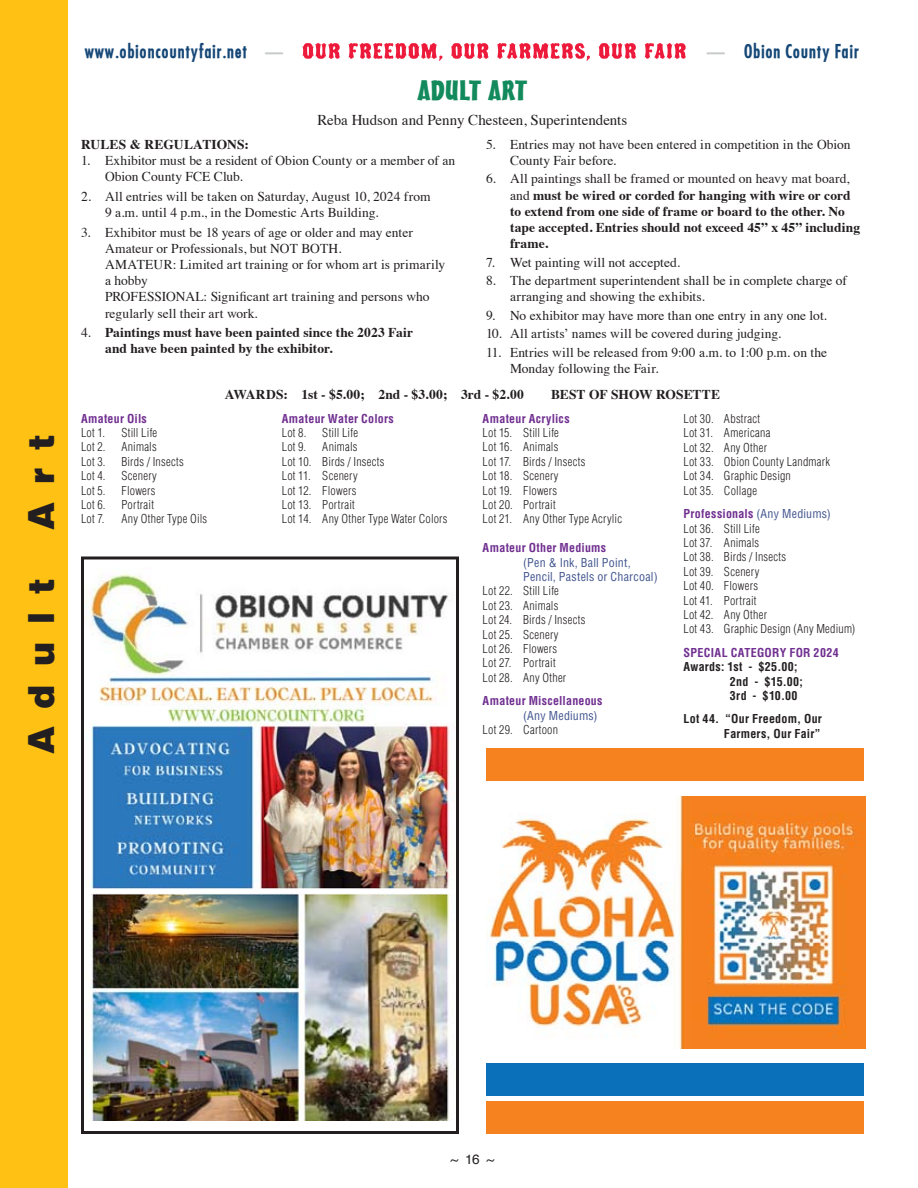
<style>
.page{position:relative;width:918px;height:1188px;background:#fff}
.page>*{position:absolute;margin:0;border:0;box-sizing:border-box;transform-origin:0 0}
.t1{font:900 36px "Helvetica";letter-spacing:.505em;color:#231f20}
.t2{font:27px "Massey Wide Normal";color:#128a5c;scale:1.15 1}
.t3{font:700 18px "Fuji";color:#154777}
.t4{font:15px "Times";letter-spacing:-.005em;color:#231f20}
.t5{font:13.5px/16.2px "Times";letter-spacing:.005em;color:#231f20}
.t6{font:700 13.5px/16.2px "Times";letter-spacing:.005em;color:#231f20}
.t7{font:13.5px "Helvetica";color:#231f20}
.t8{font:300 condensed 12px/14.4px "Helvetica";letter-spacing:.02em;color:#231f20}
.t9{font:700 condensed 12px "Helvetica";letter-spacing:.02em;color:#702f90}
.t10{font:700 condensed 12px/14.4px "Helvetica";letter-spacing:.02em;color:#231f20}
.t11{font:condensed 12px/14.4px "Helvetica";letter-spacing:.015em;color:#42558f}
.s1{color:#c9cbcb}
.s2{font-weight:400}
.s3{font-weight:700;color:#702f90}
.s4{font-weight:400;color:#42558f}
</style>
<div class="page">
<div style="left:0;top:0;width:68px;height:1188px;background:#ffc214"></div>
<svg style="left:303px;top:43px;width:383px;height:18px"></svg>
<img style="left:85px;top:573px;width:370px;height:547px">
<div style="left:81px;top:556px;width:378px;height:578px;border:3px solid #231f20"></div>
<img style="left:486px;top:796px;width:380px;height:252px">
<div style="left:486px;top:749px;width:378px;height:32px;background:#f5821f"></div>
<div style="left:486px;top:1102px;width:378px;height:32px;background:#f5821f"></div>
<div style="left:486px;top:1063px;width:378px;height:32px;background:#0970b9"></div>
<h1 class="t1" style="left:18px;top:530px;width:98px;rotate:-90deg">Art</h1>
<h1 class="t1" style="left:18px;top:754px;width:177px;rotate:-90deg">Adult</h1>
<h3 class="t3" style="left:85px;top:40px;width:202px">www.obioncountyfair.net <span class="s1">—</span></h3>
<h3 class="t3" style="left:707px;top:40px;width:154px"><span class="s1">—</span> Obion County Fair</h3>
<h2 class="t2" style="left:418px;top:68px;width:97px">ADULT ART</h2>
<p class="t4" style="left:318px;top:106px;width:311px">Reba Hudson and Penny Chesteen, Superintendents</p>
<p class="t5" style="left:510px;top:135px;width:342px;text-indent:-24px">5. Entries may not have been entered in competition in the Obion<br>County Fair before.</p>
<p class="t6" style="left:510px;top:169px;width:352px;text-indent:-24px"><span class="s2">6. All paintings shall be framed or mounted on heavy mat board, and</span> must be wired or corded for hanging with wire or cord to extend from one side of frame or board to the other. No tape accepted. Entries should not exceed 45” x 45” including frame.</p>
<p class="t5" style="left:486px;top:253px;width:196px">7. Wet painting will not accepted.</p>
<p class="t5" style="left:510px;top:271px;width:338px;text-indent:-24px">8. The department superintendent shall be in complete charge of arranging and showing the exhibits.</p>
<p class="t5" style="left:486px;top:306px;width:342px">9. No exhibitor may have more than one entry in any one lot.</p>
<p class="t5" style="left:486px;top:325px;width:297px">10. All artists’ names will be covered during judging.</p>
<p class="t5" style="left:510px;top:343px;width:319px;text-indent:-24px">11. Entries will be released from 9:00 a.m. to 1:00 p.m. on the<br>Monday following the Fair.</p>
<p class="t6" style="left:225px;top:385px;width:301px">AWARDS: 1st - $5.00; 2nd - $3.00; 3rd - $2.00</p>
<p class="t6" style="left:551px;top:385px;width:171px">BEST OF SHOW ROSETTE</p>
<p class="t6" style="left:81px;top:135px;width:169px">RULES &amp; REGULATIONS:</p>
<p class="t5" style="left:105px;top:151px;width:352px;text-indent:-24px">1. Exhibitor must be a resident of Obion County or a member of an<br>Obion County FCE Club.</p>
<p class="t5" style="left:105px;top:187px;width:327px;text-indent:-24px">2. All entries will be taken on Saturday, August 10, 2024 from<br>9 a.m. until 4 p.m., in the Domestic Arts Building.</p>
<p class="t5" style="left:105px;top:223px;width:342px;text-indent:-24px">3. Exhibitor must be 18 years of age or older and may enter Amateur or Professionals, but NOT BOTH.<br>AMATEUR: Limited art training or for whom art is primarily a hobby<br>PROFESSIONAL: Significant art training and persons who regularly sell their art work.</p>
<p class="t6" style="left:105px;top:323px;width:310px;text-indent:-24px"><span class="s2">4.</span> Paintings must have been painted since the 2023 Fair and have been painted by the exhibitor.</p>
<p class="t9" style="left:81px;top:411px;width:67px">Amateur Oils</p>
<p class="t8" style="left:81px;top:425px;width:26px">Lot 1.</p>
<p class="t8" style="left:122px;top:425px;width:37px">Still Life</p>
<p class="t8" style="left:81px;top:440px;width:26px">Lot 2.</p>
<p class="t8" style="left:122px;top:440px;width:37px">Animals</p>
<p class="t8" style="left:81px;top:454px;width:26px">Lot 3.</p>
<p class="t8" style="left:122px;top:454px;width:64px">Birds / Insects</p>
<p class="t8" style="left:81px;top:468px;width:26px">Lot 4.</p>
<p class="t8" style="left:122px;top:468px;width:37px">Scenery</p>
<p class="t8" style="left:81px;top:483px;width:26px">Lot 5.</p>
<p class="t8" style="left:122px;top:483px;width:36px">Flowers</p>
<p class="t8" style="left:81px;top:497px;width:26px">Lot 6.</p>
<p class="t8" style="left:122px;top:497px;width:34px">Portrait</p>
<p class="t8" style="left:81px;top:512px;width:25px">Lot 7.</p>
<p class="t8" style="left:122px;top:512px;width:87px">Any Other Type Oils</p>
<p class="t9" style="left:282px;top:411px;width:114px">Amateur Water Colors</p>
<p class="t8" style="left:282px;top:425px;width:26px">Lot 8.</p>
<p class="t8" style="left:322px;top:425px;width:37px">Still Life</p>
<p class="t8" style="left:282px;top:440px;width:26px">Lot 9.</p>
<p class="t8" style="left:282px;top:440px;width:167px;text-indent:40px">Animals<br>Lot 10. Birds / Insects<br>Lot 11. Scenery<br>Lot 12. Flowers<br>Lot 13. Portrait<br>Lot 14. Any Other Type Water Colors</p>
<p class="t9" style="left:483px;top:411px;width:89px">Amateur Acrylics</p>
<p class="t8" style="left:483px;top:425px;width:141px">Lot 15. Still Life<br>Lot 16. Animals<br>Lot 17. Birds / Insects<br>Lot 18. Scenery<br>Lot 19. Flowers<br>Lot 20. Portrait<br>Lot 21. Any Other Type Acrylic</p>
<p class="t9" style="left:483px;top:540px;width:125px">Amateur Other Mediums</p>
<p class="t11" style="left:523px;top:555px;width:136px">(Pen &amp; Ink, Ball Point,<br>Pencil, Pastels or Charcoal)</p>
<p class="t8" style="left:483px;top:584px;width:104px">Lot 22. Still Life<br>Lot 23. Animals<br>Lot 24. Birds / Insects<br>Lot 25. Scenery<br>Lot 26. Flowers<br>Lot 27. Portrait<br>Lot 28. Any Other</p>
<p class="t9" style="left:483px;top:693px;width:121px">Amateur Miscellaneous</p>
<p class="t11" style="left:523px;top:708px;width:76px">(Any Mediums)</p>
<p class="t8" style="left:483px;top:722px;width:77px">Lot 29. Cartoon</p>
<p class="t8" style="left:683px;top:411px;width:148px">Lot 30. Abstract<br>Lot 31. Americana<br>Lot 32. Any Other<br>Lot 33. Obion County Landmark<br>Lot 34. Graphic Design<br>Lot 35. Collage</p>
<p class="t8" style="left:683px;top:507px;width:173px"><span class="s3">Professionals</span> <span class="s4">(Any Mediums)<br></span>Lot 36. Still Life<br>Lot 37. Animals<br>Lot 38. Birds / Insects<br>Lot 39. Scenery<br>Lot 40. Flowers<br>Lot 41. Portrait<br>Lot 42. Any Other<br>Lot 43. Graphic Design (Any Medium)</p>
<p class="t9" style="left:683px;top:645px;width:157px">SPECIAL CATEGORY FOR 2024</p>
<p class="t10" style="left:730px;top:660px;width:74px;text-indent:-46px">Awards: 1st - $25.00;<br>2nd - $15.00;<br>3rd - $10.00</p>
<p class="t10" style="left:683px;top:712px;width:140px;text-align:right">Lot 44. “Our Freedom, Our<br>Farmers, Our Fair”</p>
<p class="t7" style="left:451px;top:1148px;width:45px">~16~</p>
</div>
